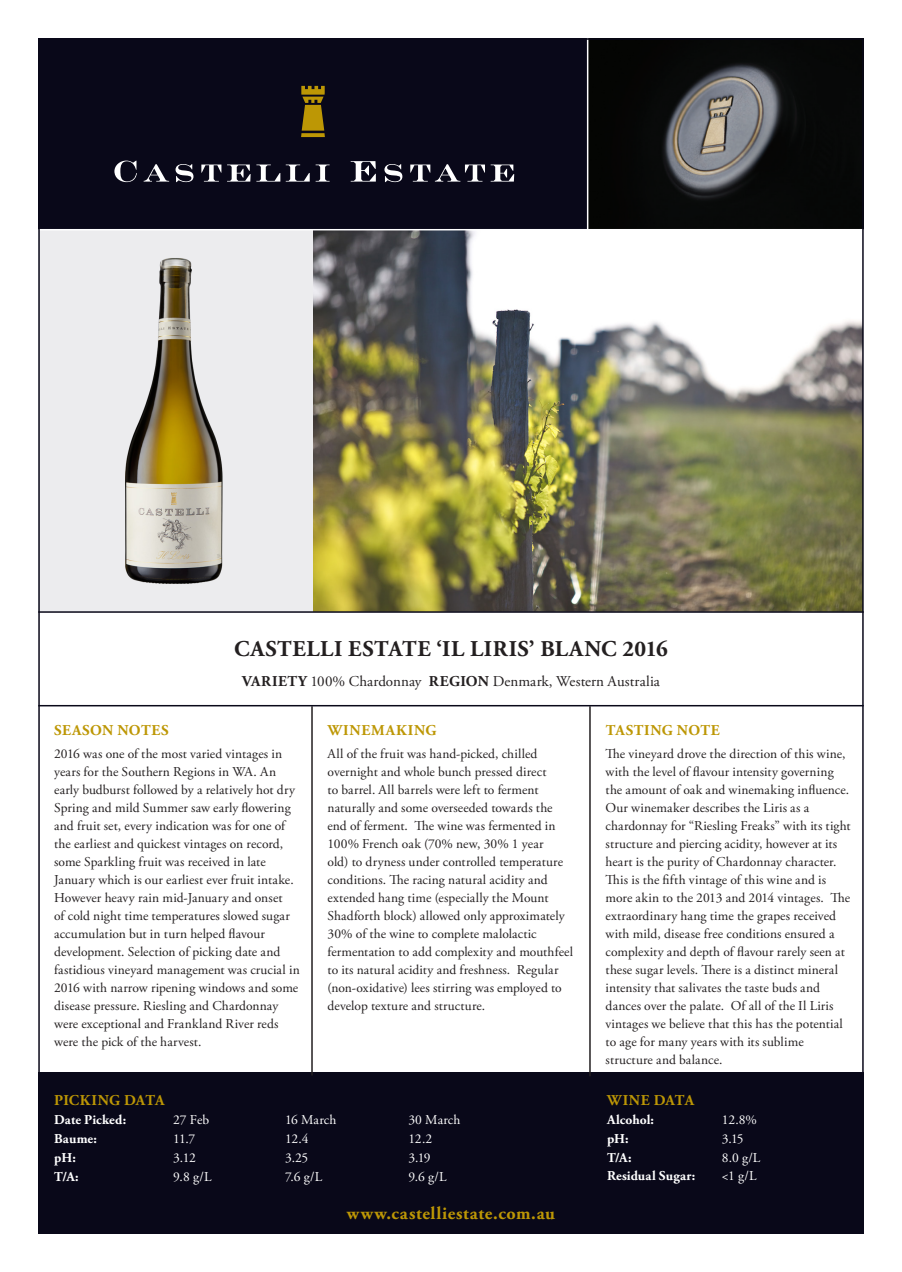
<style>
.page{position:relative;width:902px;height:1272px;background:#fff}
.page>*{position:absolute;margin:0;border:0;box-sizing:border-box;transform-origin:0 0}
.t1{font:700 22.5px "Adobe Garamond Pro";letter-spacing:.025em;color:#231f20}
.t2{font:700 18px "Adobe Garamond Pro";letter-spacing:.035em;color:#bd9705}
.t3{font:15px "Adobe Garamond Pro";letter-spacing:.005em;color:#231f20}
.t4{font:700 15px "Adobe Garamond Pro";letter-spacing:.04em;color:#bd9705}
.t5{font:700 15px "Adobe Garamond Pro";letter-spacing:.005em;color:#bd9705}
.t6{font:13.5px/18px "Adobe Garamond Pro";letter-spacing:.005em;color:#231f20}
.t7{font:13.5px "Adobe Garamond Pro";letter-spacing:-.005em;color:#fff}
.t8{font:700 13.5px "Adobe Garamond Pro";letter-spacing:.01em;color:#fff}
.s1{font-weight:700}
</style>
<div class="page">
<div style="left:38px;top:38px;width:549px;height:192px;background:#090819"></div>
<img style="left:588px;top:41px;width:272px;height:188px">
<div style="left:38px;top:230px;width:277px;height:382px;background:#ececee"></div>
<div style="left:38px;top:1071px;width:825px;height:162px;background:#090819"></div>
<img style="left:313px;top:230px;width:547px;height:381px">
<img style="left:125px;top:258px;width:98px;height:326px">
<svg style="left:114px;top:161px;width:23px;height:21px"></svg>
<svg style="left:144px;top:164px;width:25px;height:17px"></svg>
<svg style="left:175px;top:164px;width:18px;height:18px"></svg>
<svg style="left:201px;top:164px;width:20px;height:17px"></svg>
<svg style="left:227px;top:164px;width:23px;height:17px"></svg>
<svg style="left:256px;top:164px;width:24px;height:17px"></svg>
<svg style="left:286px;top:164px;width:43px;height:17px"></svg>
<svg style="left:350px;top:161px;width:26px;height:20px"></svg>
<svg style="left:384px;top:164px;width:18px;height:18px"></svg>
<svg style="left:410px;top:164px;width:104px;height:17px"></svg>
<svg style="left:301px;top:86px;width:24px;height:51px"></svg>
<hr style="left:38px;top:229px;width:825px;height:1px;background:#fff">
<hr style="left:311px;top:706px;width:2px;height:369px;background:#231f20">
<hr style="left:589px;top:706px;width:1px;height:370px;background:#231f20">
<hr style="left:38px;top:705px;width:825px;height:1px;background:#090819">
<hr style="left:38px;top:611px;width:825px;height:1px;background:#090819">
<h1 class="t1" style="left:234px;top:635px;width:435px">CASTELLI ESTATE ‘IL LIRIS’ BLANC 2016</h1>
<p class="t3" style="left:242px;top:672px;width:419px"><span class="s1">VARIETY</span> 100% Chardonnay <span class="s1">REGION</span> Denmark, Western Australia</p>
<p class="t4" style="left:54px;top:721px;width:116px">SEASON NOTES</p>
<p class="t6" style="left:54px;top:744px;width:247px">2016 was one of the most varied vintages in years for the Southern Regions in WA. An early budburst followed by a relatively hot dry Spring and mild Summer saw early flowering and fruit set, every indication was for one of the earliest and quickest vintages on record, some Sparkling fruit was received in late January which is our earliest ever fruit intake.<br>However heavy rain mid-January and onset<br>of cold night time temperatures slowed sugar accumulation but in turn helped flavour development. Selection of picking date and fastidious vineyard management was crucial in 2016 with narrow ripening windows and some disease pressure. Riesling and Chardonnay were exceptional and Frankland River reds were the pick of the harvest.</p>
<p class="t4" style="left:328px;top:721px;width:110px">WINEMAKING</p>
<p class="t6" style="left:327px;top:744px;width:247px">All of the fruit was hand-picked, chilled overnight and whole bunch pressed direct<br>to barrel. All barrels were left to ferment naturally and some overseeded towards the end of ferment. The wine was fermented in 100% French oak (70% new, 30% 1 year<br>old) to dryness under controlled temperature conditions. The racing natural acidity and extended hang time (especially the Mount Shadforth block) allowed only approximately 30% of the wine to complete malolactic fermentation to add complexity and mouthfeel to its natural acidity and freshness. Regular (non-oxidative) lees stirring was employed to develop texture and structure.</p>
<p class="t5" style="left:54px;top:1091px;width:112px">PICKING DATA</p>
<p class="t8" style="left:54px;top:1111px;width:74px">Date Picked:</p>
<p class="t7" style="left:173px;top:1111px;width:37px">27 Feb</p>
<p class="t7" style="left:285px;top:1111px;width:53px">16 March</p>
<p class="t7" style="left:408px;top:1111px;width:53px">30 March</p>
<p class="t8" style="left:54px;top:1130px;width:44px">Baume:</p>
<p class="t7" style="left:173px;top:1130px;width:23px">11.7</p>
<p class="t7" style="left:285px;top:1130px;width:25px">12.4</p>
<p class="t7" style="left:408px;top:1130px;width:25px">12.2</p>
<p class="t8" style="left:54px;top:1149px;width:23px">pH:</p>
<p class="t7" style="left:173px;top:1149px;width:24px">3.12</p>
<p class="t7" style="left:285px;top:1149px;width:25px">3.25</p>
<p class="t7" style="left:408px;top:1149px;width:24px">3.19</p>
<p class="t8" style="left:54px;top:1169px;width:26px">T/A:</p>
<p class="t7" style="left:173px;top:1168px;width:40px">9.8 g/L</p>
<p class="t7" style="left:285px;top:1168px;width:39px">7.6 g/L</p>
<p class="t7" style="left:408px;top:1168px;width:40px">9.6 g/L</p>
<h2 class="t2" style="left:347px;top:1202px;width:209px">www.castelliestate.com.au</h2>
<p class="t4" style="left:605px;top:721px;width:116px">TASTING NOTE</p>
<p class="t6" style="left:605px;top:744px;width:247px">The vineyard drove the direction of this wine, with the level of flavour intensity governing the amount of oak and winemaking influence.<br>Our winemaker describes the Liris as a chardonnay for “Riesling Freaks” with its tight structure and piercing acidity, however at its heart is the purity of Chardonnay character.<br>This is the fifth vintage of this wine and is more akin to the 2013 and 2014 vintages. The extraordinary hang time the grapes received with mild, disease free conditions ensured a complexity and depth of flavour rarely seen at these sugar levels. There is a distinct mineral intensity that salivates the taste buds and dances over the palate. Of all of the Il Liris vintages we believe that this has the potential to age for many years with its sublime structure and balance.</p>
<p class="t4" style="left:607px;top:1091px;width:88px">WINE DATA</p>
<p class="t8" style="left:607px;top:1111px;width:49px">Alcohol:</p>
<p class="t7" style="left:721px;top:1111px;width:37px">12.8%</p>
<p class="t8" style="left:607px;top:1130px;width:23px">pH:</p>
<p class="t7" style="left:721px;top:1130px;width:23px">3.15</p>
<p class="t8" style="left:607px;top:1149px;width:26px">T/A:</p>
<p class="t7" style="left:721px;top:1149px;width:40px">8.0 g/L</p>
<p class="t8" style="left:607px;top:1167px;width:90px">Residual Sugar:</p>
<p class="t7" style="left:721px;top:1167px;width:36px">&lt;1 g/L</p>
</div>
